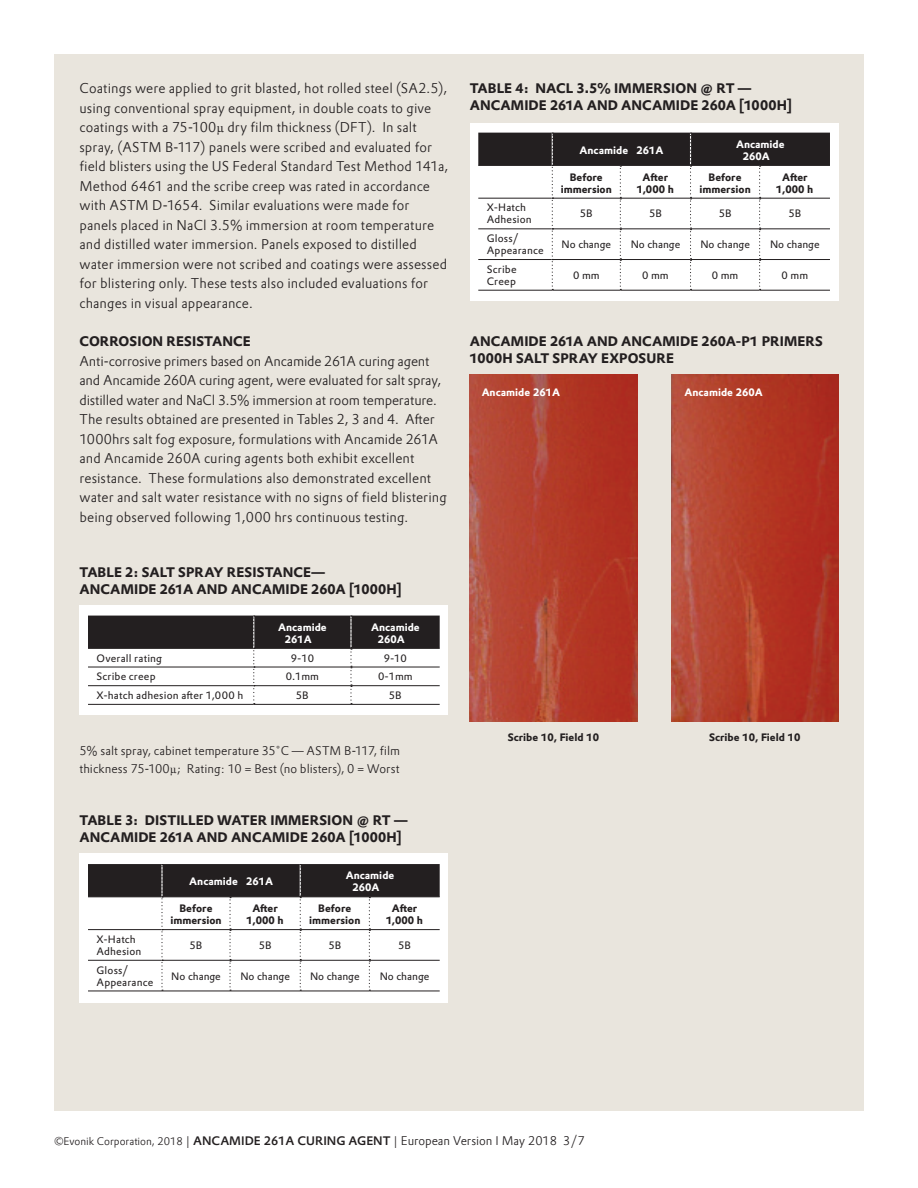
<style>
.page{position:relative;width:918px;height:1188px;background:#fff}
.page>*{position:absolute;margin:0;border:0;box-sizing:border-box;transform-origin:0 0}
.Table_head_Prokyon_9{font:300 13.5px/19.5px "Evonik Prokyon";letter-spacing:.005em;color:#231f20}
.Table_head_Prokyon_9-2{font:700 13.5px/16.5px "Evonik Prokyon";letter-spacing:.005em;color:#231f20}
.Table_head_Prokyon_9-3{font:300 12px/18px "Evonik Prokyon";color:#231f20}
.t1{font:10.5px/12px "Evonik Prokyon";letter-spacing:.015em;color:#231f20}
.Table_Body_Right_Pro{font:700 10.5px/12px "Evonik Prokyon";color:#231f20;text-align:center}
.Table_Body_Right_Pro-2{font:700 10.5px/12px "Evonik Prokyon";color:#fff}
.s1{font-weight:700}
.s2{font-size:10.5px}
.s3{font-weight:500}
</style>
<div class="page">
<div style="left:54px;top:54px;width:810px;height:1056px;background:#e9e5dd"></div>
<div style="left:80px;top:605px;width:368px;height:110px;background:#fff"></div>
<hr style="left:88px;top:704px;width:166px;height:1px;background:#231f20">
<hr style="left:254px;top:704px;width:97px;height:1px;background:#231f20">
<hr style="left:351px;top:704px;width:89px;height:1px;background:#231f20">
<svg style="left:88px;top:616px;width:352px;height:88px"></svg>
<div style="left:80px;top:853px;width:368px;height:149px;background:#fff"></div>
<hr style="left:88px;top:991px;width:74px;height:1px;background:#231f20">
<hr style="left:162px;top:991px;width:68px;height:1px;background:#231f20">
<hr style="left:230px;top:991px;width:70px;height:1px;background:#231f20">
<hr style="left:300px;top:991px;width:69px;height:1px;background:#231f20">
<hr style="left:369px;top:991px;width:71px;height:1px;background:#231f20">
<svg style="left:88px;top:864px;width:352px;height:127px"></svg>
<div style="left:470px;top:123px;width:368px;height:177px;background:#fff"></div>
<hr style="left:478px;top:290px;width:74px;height:1px;background:#231f20">
<hr style="left:552px;top:290px;width:68px;height:1px;background:#231f20">
<hr style="left:620px;top:290px;width:71px;height:1px;background:#231f20">
<hr style="left:691px;top:290px;width:69px;height:1px;background:#231f20">
<hr style="left:760px;top:290px;width:70px;height:1px;background:#231f20">
<svg style="left:478px;top:133px;width:352px;height:157px"></svg>
<img style="left:470px;top:375px;width:167px;height:346px">
<img style="left:671px;top:375px;width:167px;height:346px">
<p class="Table_head_Prokyon_9" style="left:80px;top:78px;width:370px">Coatings were applied to grit blasted, hot rolled steel (SA2.5), using conventional spray equipment, in double coats to give coatings with a 75-100µ dry film thickness (DFT). In salt spray, (ASTM B-117) panels were scribed and evaluated for field blisters using the US Federal Standard Test Method 141a, Method 6461 and the scribe creep was rated in accordance with ASTM D-1654. Similar evaluations were made for panels placed in NaCl 3.5% immersion at room temperature and distilled water immersion. Panels exposed to distilled water immersion were not scribed and coatings were assessed for blistering only. These tests also included evaluations for changes in visual appearance.</p>
<p class="Table_head_Prokyon_9" style="left:80px;top:331px;width:369px"><span class="s1">CORROSION RESISTANCE<br></span>Anti-corrosive primers based on Ancamide 261A curing agent and Ancamide 260A curing agent, were evaluated for salt spray, distilled water and NaCl 3.5% immersion at room temperature.<br>The results obtained are presented in Tables 2, 3 and 4. After 1000hrs salt fog exposure, formulations with Ancamide 261A and Ancamide 260A curing agents both exhibit excellent resistance. These formulations also demonstrated excellent water and salt water resistance with no signs of field blistering being observed following 1,000 hrs continuous testing.</p>
<p class="Table_head_Prokyon_9-2" style="left:80px;top:563px;width:324px">TABLE 2: SALT SPRAY RESISTANCE—<br>ANCAMIDE 261A AND ANCAMIDE 260A [1000H]</p>
<p class="Table_Body_Right_Pro-2" style="left:285px;top:620px;width:43px;text-indent:-7px">Ancamide<br>261A</p>
<p class="Table_Body_Right_Pro-2" style="left:378px;top:620px;width:43px;text-indent:-7px">Ancamide<br>260A</p>
<p class="t1" style="left:97px;top:651px;width:67px">Overall rating</p>
<p class="t1" style="left:291px;top:651px;width:25px">9-10</p>
<p class="t1" style="left:384px;top:651px;width:25px">9-10</p>
<p class="t1" style="left:97px;top:670px;width:61px">Scribe creep</p>
<p class="t1" style="left:286px;top:670px;width:35px">0.1mm</p>
<p class="t1" style="left:378px;top:670px;width:36px">0-1mm</p>
<p class="t1" style="left:97px;top:689px;width:148px">X-hatch adhesion after 1,000 h</p>
<p class="t1" style="left:296px;top:689px;width:14px">5B</p>
<p class="t1" style="left:389px;top:689px;width:14px">5B</p>
<p class="Table_head_Prokyon_9-3" style="left:80px;top:741px;width:322px">5% salt spray, cabinet temperature 35˚C — ASTM B-117, film thickness 75-100µ; Rating: 10 = Best (no blisters), 0 = Worst</p>
<p class="Table_head_Prokyon_9-2" style="left:80px;top:811px;width:330px">TABLE 3: DISTILLED WATER IMMERSION @ RT —<br>ANCAMIDE 261A AND ANCAMIDE 260A [1000H]</p>
<p class="Table_Body_Right_Pro-2" style="left:189px;top:875px;width:85px">Ancamide 261A</p>
<p class="Table_Body_Right_Pro-2" style="left:352px;top:869px;width:43px;text-indent:-7px">Ancamide<br>260A</p>
<p class="Table_Body_Right_Pro" style="left:170px;top:902px;width:53px">Before immersion</p>
<p class="Table_Body_Right_Pro" style="left:247px;top:902px;width:38px">After<br>1,000 h</p>
<p class="Table_Body_Right_Pro" style="left:309px;top:902px;width:53px">Before immersion</p>
<p class="Table_Body_Right_Pro" style="left:386px;top:902px;width:38px">After<br>1,000 h</p>
<p class="t1" style="left:97px;top:933px;width:46px">X-Hatch<br>Adhesion</p>
<p class="t1" style="left:190px;top:939px;width:14px">5B</p>
<p class="t1" style="left:259px;top:939px;width:14px">5B</p>
<p class="t1" style="left:328px;top:939px;width:14px">5B</p>
<p class="t1" style="left:398px;top:939px;width:14px">5B</p>
<p class="t1" style="left:97px;top:963px;width:58px">Gloss/<br>Appearance</p>
<p class="t1" style="left:171px;top:969px;width:51px">No change</p>
<p class="t1" style="left:240px;top:969px;width:51px">No change</p>
<p class="t1" style="left:310px;top:969px;width:51px">No change</p>
<p class="t1" style="left:380px;top:969px;width:51px">No change</p>
<p class="Table_head_Prokyon_9-2" style="left:470px;top:79px;width:324px">TABLE 4: NACL 3.5% IMMERSION @ RT —<br>ANCAMIDE 261A AND ANCAMIDE 260A [1000H]</p>
<p class="Table_Body_Right_Pro-2" style="left:580px;top:143px;width:85px">Ancamide 261A</p>
<p class="Table_Body_Right_Pro-2" style="left:743px;top:137px;width:43px;text-indent:-7px">Ancamide<br>260A</p>
<p class="Table_Body_Right_Pro" style="left:561px;top:170px;width:53px">Before immersion</p>
<p class="Table_Body_Right_Pro" style="left:637px;top:170px;width:38px">After<br>1,000 h</p>
<p class="Table_Body_Right_Pro" style="left:699px;top:170px;width:53px">Before immersion</p>
<p class="Table_Body_Right_Pro" style="left:776px;top:170px;width:38px">After<br>1,000 h</p>
<p class="t1" style="left:487px;top:201px;width:46px">X-Hatch<br>Adhesion</p>
<p class="t1" style="left:580px;top:207px;width:14px">5B</p>
<p class="t1" style="left:649px;top:207px;width:14px">5B</p>
<p class="t1" style="left:719px;top:207px;width:14px">5B</p>
<p class="t1" style="left:788px;top:207px;width:14px">5B</p>
<p class="t1" style="left:487px;top:232px;width:58px">Gloss/<br>Appearance</p>
<p class="t1" style="left:562px;top:238px;width:51px">No change</p>
<p class="t1" style="left:631px;top:238px;width:51px">No change</p>
<p class="t1" style="left:700px;top:238px;width:51px">No change</p>
<p class="t1" style="left:770px;top:238px;width:51px">No change</p>
<p class="t1" style="left:487px;top:262px;width:31px">Scribe<br>Creep</p>
<p class="t1" style="left:573px;top:268px;width:28px">0 mm</p>
<p class="t1" style="left:642px;top:268px;width:28px">0 mm</p>
<p class="t1" style="left:712px;top:268px;width:28px">0 mm</p>
<p class="t1" style="left:782px;top:268px;width:28px">0 mm</p>
<p class="Table_head_Prokyon_9-2" style="left:470px;top:332px;width:355px">ANCAMIDE 261A AND ANCAMIDE 260A-P1 PRIMERS<br>1000H SALT SPRAY EXPOSURE</p>
<p class="Table_Body_Right_Pro-2" style="left:482px;top:386px;width:80px">Ancamide 261A</p>
<p class="Table_Body_Right_Pro-2" style="left:684px;top:386px;width:80px">Ancamide 260A</p>
<p class="Table_Body_Right_Pro" style="left:508px;top:731px;width:93px">Scribe 10, Field 10</p>
<p class="Table_Body_Right_Pro" style="left:709px;top:731px;width:93px">Scribe 10, Field 10</p>
<p class="Table_head_Prokyon_9-3" style="left:54px;top:1131px;width:532px"><span class="s2">©Evonik Corporation, 2018</span> | <span class="s3">ANCAMIDE 261A CURING AGENT</span> | European Version I May 2018 3/7</p>
</div>
